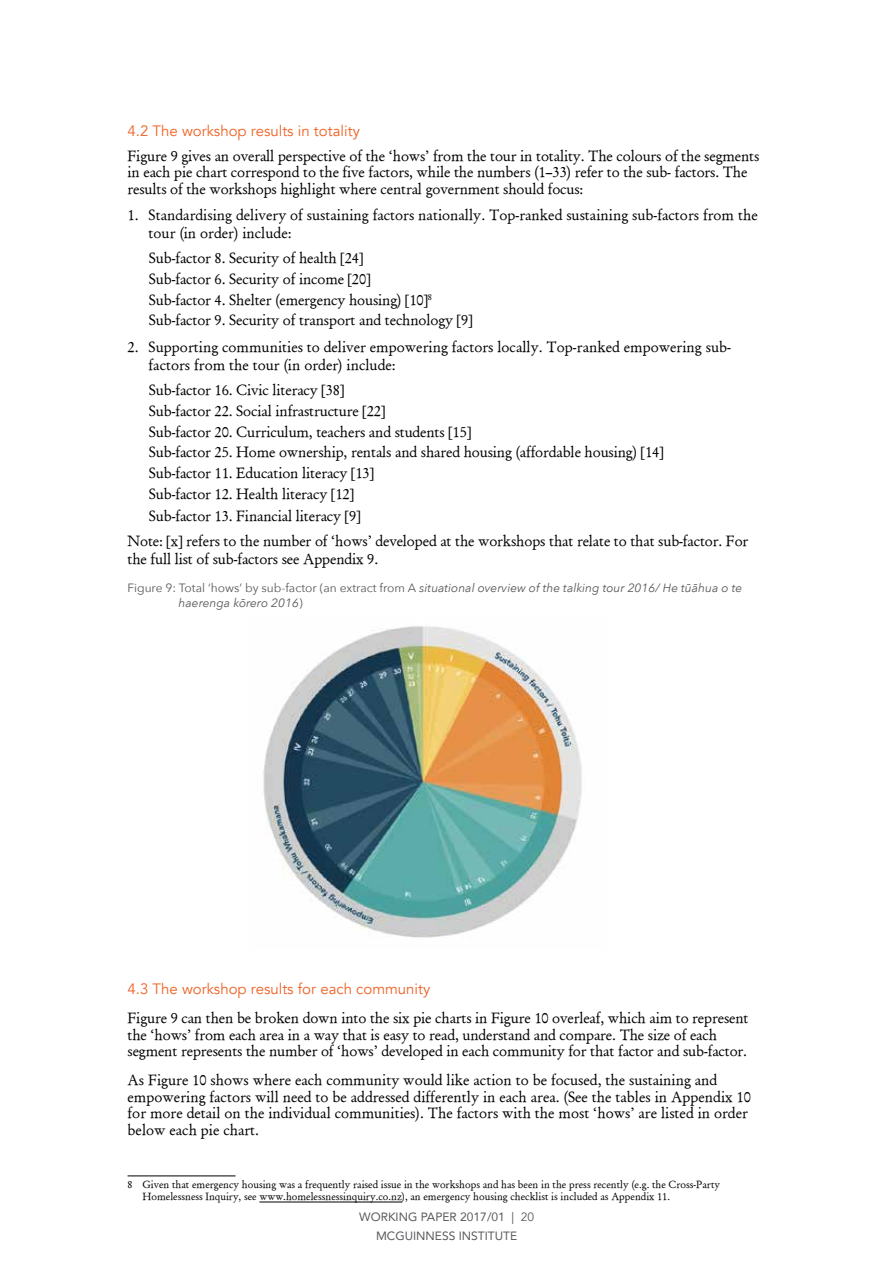
<style>
.page{position:relative;width:893px;height:1263px;background:#fff}
.page>*{position:absolute;margin:0;border:0;box-sizing:border-box;transform-origin:0 0}
.t1{font:15px/20.7px "Garamond Macronby Paul Kennett";letter-spacing:-.01em;color:#000}
.t2{font:15px "Avenir";color:#ef6124}
.t3{font:italic 12px/15px "Avenir Next";color:#58595b}
.t4{font:12px/18.6px "Avenir";color:#58595b;text-align:center}
.t5{font:10.5px/12px "Garamond Macronby Paul Kennett";color:#000}
.s1{font-style:normal}
.s2{font-style:inherit}
</style>
<div class="page">
<hr style="left:128px;top:1176px;width:108px;height:1px;background:#000">
<hr style="left:259px;top:1202px;width:143px;height:1px;background:#000">
<img style="left:263px;top:626px;width:319px;height:312px">
<p class="t2" style="left:128px;top:122px;width:234px">4.2 The workshop results in totality</p>
<p class="t1" style="left:128px;top:147px;width:633px;line-height:16.5px">Figure 9 gives an overall perspective of the ‘hows’ from the tour in totality. The colours of the segments in each pie chart correspond to the five factors, while the numbers (1–33) refer to the sub- factors. The results of the workshops highlight where central government should focus:</p>
<p class="t1" style="left:149px;top:205px;width:611px;line-height:18px;text-indent:-21px">1. Standardising delivery of sustaining factors nationally. Top-ranked sustaining sub-factors from the tour (in order) include:</p>
<p class="t1" style="left:149px;top:247px;width:325px">Sub-factor 8. Security of health [24]<br>Sub-factor 6. Security of income [20]<br>Sub-factor 4. Shelter (emergency housing) [10]<sup>8<br></sup>Sub-factor 9. Security of transport and technology [9]</p>
<p class="t1" style="left:149px;top:337px;width:584px;line-height:18px;text-indent:-21px">2. Supporting communities to deliver empowering factors locally. Top-ranked empowering sub&shy;factors from the tour (in order) include:</p>
<p class="t1" style="left:149px;top:379px;width:516px">Sub-factor 16. Civic literacy [38]<br>Sub-factor 22. Social infrastructure [22]<br>Sub-factor 20. Curriculum, teachers and students [15]<br>Sub-factor 25. Home ownership, rentals and shared housing (affordable housing) [14] Sub-factor 11. Education literacy [13]<br>Sub-factor 12. Health literacy [12]</p>
<p class="t1" style="left:128px;top:503px;width:622px;line-height:25px;text-indent:21px">Sub-factor 13. Financial literacy [9]<br>Note: [x] refers to the number of ‘hows’ developed at the workshops that relate to that sub-factor. For</p>
<p class="t1" style="left:128px;top:548px;width:252px">the full list of sub-factors see Appendix 9.</p>
<p class="t3" style="left:179px;top:580px;width:565px;text-indent:-51px"><span class="s1">Figure 9: Total ‘hows’ by sub-factor (an extract from A</span> situational overview of the talking tour 2016/ He tūāhua o te haerenga kōrero 2016<span class="s1">)</span></p>
<p class="t2" style="left:128px;top:980px;width:304px">4.3 The workshop results for each community</p>
<p class="t1" style="left:128px;top:1009px;width:622px;line-height:16.5px">Figure 9 can then be broken down into the six pie charts in Figure 10 overleaf, which aim to represent the ‘hows’ from each area in a way that is easy to read, understand and compare. The size of each segment represents the number of ‘hows’ developed in each community for that factor and sub-factor.</p>
<p class="t1" style="left:128px;top:1071px;width:625px;line-height:16.5px">As Figure 10 shows where each community would like action to be focused, the sustaining and empowering factors will need to be addressed differently in each area. (See the tables in Appendix 10 for more detail on the individual communities). The factors with the most ‘hows’ are listed in order below each pie chart.</p>
<p class="t5" style="left:143px;top:1178px;width:579px;text-indent:-15px">8 Given that emergency housing was a frequently raised issue in the workshops and has been in the press recently (e.g. the Cross-Party<br>Homelessness Inquiry, see www.homelessnessinquiry.co.nz), an emergency housing checklist is included as Appendix 11.</p>
<p class="t4" style="left:359px;top:1207px;width:176px">WORKING PAPER 2017/01 | <span class="s2">20<br></span>MCGUINNESS INSTITUTE</p>
</div>
